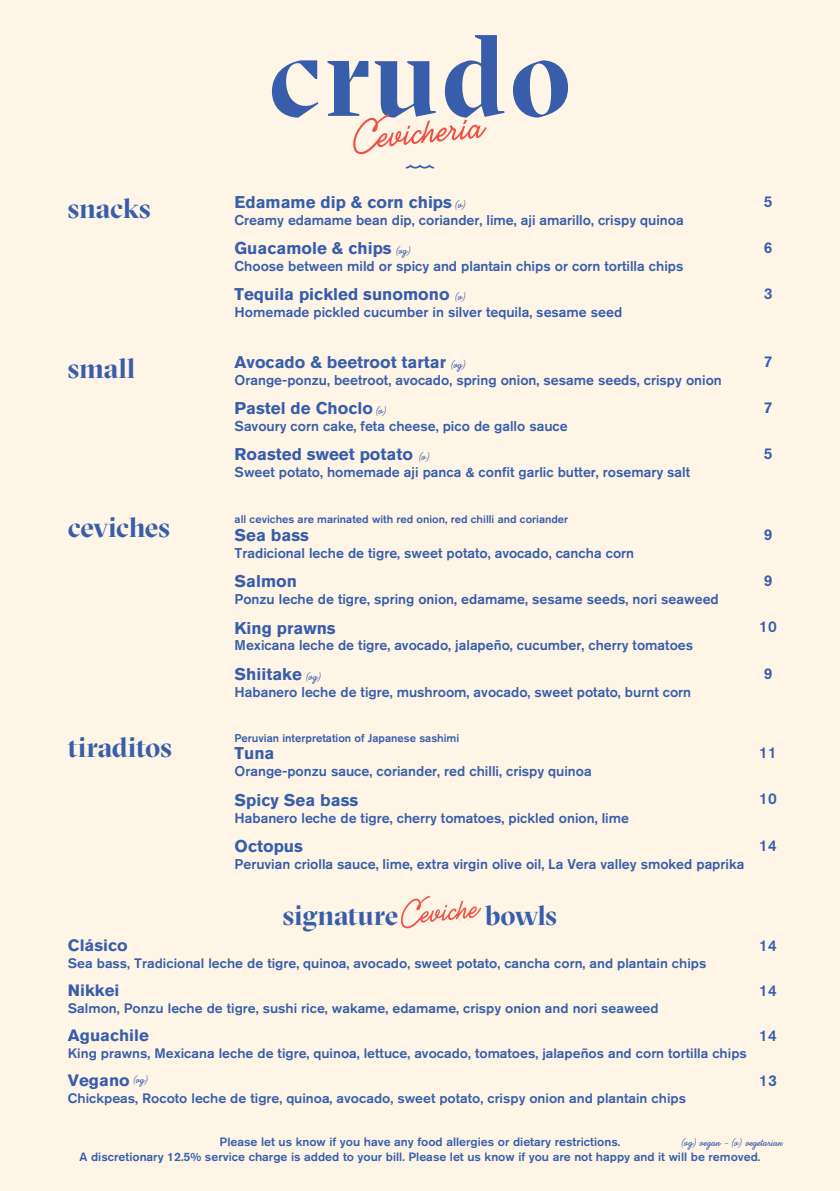
<style>
.page{position:relative;width:840px;height:1191px;background:#fff}
.page>*{position:absolute;margin:0;border:0;box-sizing:border-box;transform-origin:0 0}
.t1{font:700 28.2px "GT Sectra Display";letter-spacing:-.005em;color:#385eab}
.t2{font:700 28px "GT Sectra Display";letter-spacing:-.005em;color:#385eab}
.t3{font:700 17px "Akzidenz Grotesk Pro";color:#385eab}
.t4{font:700 16.4px "Akzidenz Grotesk Pro";color:#385eab}
.t5{font:500 15.4px "Akzidenz Grotesk Pro";color:#385eab}
.t6{font:500 14px "Akzidenz Grotesk Pro";color:#385eab}
.t7{font:14px "Portuguesa Script";color:#385eab}
.t8{font:500 13.6px "Akzidenz Grotesk Pro";color:#385eab}
.t9{font:13.6px "Portuguesa Script";color:#385eab}
.t10{font:500 12px/14.4px "Akzidenz Grotesk Pro";color:#385eab;text-align:center}
.t11{font:500 11.2px "Akzidenz Grotesk Pro";color:#385eab}
.t12{font:500 11px "Akzidenz Grotesk Pro";color:#385eab}
.s1{color:#2b5fad}
.s2{font-family:"Portuguesa Script";font-weight:400;font-size:14px}
</style>
<div class="page">
<div style="left:0;top:0;width:839px;height:1191px;background:#fef5e6"></div>
<svg style="left:272px;top:60px;width:46px;height:58px"></svg>
<svg style="left:513px;top:60px;width:54px;height:58px"></svg>
<svg style="left:327px;top:35px;width:177px;height:119px"></svg>
<svg style="left:405px;top:165px;width:29px;height:3px"></svg>
<svg style="left:401px;top:895px;width:80px;height:33px"></svg>
<h1 class="t1" style="left:68px;top:190px;width:84px">snacks</h1>
<p class="t3" style="left:234px;top:191px;width:219px">Edamame dip &amp; corn chips</p>
<p class="t5" style="left:763px;top:192px;width:10px">5</p>
<p class="t6" style="left:234px;top:211px;width:450px">Creamy edamame bean dip, coriander, lime, aji amarillo, crispy quinoa</p>
<p class="t7" style="left:455px;top:196px;width:12px">(v)</p>
<p class="t3" style="left:234px;top:237px;width:158px">Guacamole &amp; chips</p>
<p class="t5" style="left:763px;top:238px;width:10px">6</p>
<p class="t6" style="left:234px;top:257px;width:450px">Choose between mild or spicy and plantain chips or corn tortilla chips</p>
<p class="t7" style="left:396px;top:242px;width:16px">(vg)</p>
<p class="t3" style="left:234px;top:283px;width:216px">Tequila pickled sunomono</p>
<p class="t5" style="left:763px;top:284px;width:10px">3</p>
<p class="t6" style="left:234px;top:303px;width:389px">Homemade pickled cucumber in silver tequila, sesame seed</p>
<p class="t7" style="left:455px;top:288px;width:12px">(v)</p>
<h1 class="t1" style="left:68px;top:349px;width:68px">small</h1>
<p class="t3" style="left:234px;top:351px;width:213px">Avocado &amp; beetroot tartar</p>
<p class="t5" style="left:763px;top:351px;width:10px">7</p>
<p class="t6" style="left:234px;top:371px;width:488px">Orange-ponzu, beetroot, avocado, spring onion, sesame seeds, crispy onion</p>
<p class="t7" style="left:451px;top:356px;width:16px">(vg)</p>
<p class="t3" style="left:234px;top:397px;width:140px">Pastel de Choclo</p>
<p class="t5" style="left:763px;top:397px;width:10px">7</p>
<p class="t6" style="left:234px;top:417px;width:334px">Savoury corn cake, feta cheese, pico de gallo sauce</p>
<p class="t7" style="left:376px;top:402px;width:12px">(v)</p>
<p class="t3" style="left:234px;top:443px;width:180px">Roasted sweet potato</p>
<p class="t5" style="left:763px;top:444px;width:10px">5</p>
<p class="t6" style="left:234px;top:463px;width:456px">Sweet potato, homemade aji panca &amp; confit garlic butter, rosemary salt</p>
<p class="t7" style="left:419px;top:448px;width:12px">(v)</p>
<p class="t12" style="left:234px;top:512px;width:335px">all ceviches are marinated with red onion, red chilli and coriander</p>
<h1 class="t1" style="left:68px;top:509px;width:104px">ceviches</h1>
<p class="t3" style="left:234px;top:524px;width:76px">Sea bass</p>
<p class="t6" style="left:234px;top:544px;width:401px">Tradicional leche de tigre, sweet potato, avocado, cancha corn</p>
<p class="t3" style="left:234px;top:570px;width:64px">Salmon</p>
<p class="t6" style="left:234px;top:590px;width:485px">Ponzu leche de tigre, spring onion, edamame, sesame seeds, nori seaweed</p>
<p class="t3" style="left:234px;top:616px;width:103px">King prawns</p>
<p class="t6" style="left:234px;top:636px;width:460px">Mexicana leche de tigre, avocado, jalape<span class="s1">ñ</span>o, cucumber, cherry tomatoes</p>
<p class="t3" style="left:234px;top:662px;width:88px">Shiitake <span class="s2">(vg)</span></p>
<p class="t6" style="left:234px;top:682px;width:458px">Habanero leche de tigre, mushroom, avocado, sweet potato, burnt corn</p>
<p class="t5" style="left:763px;top:525px;width:10px">9</p>
<p class="t5" style="left:763px;top:571px;width:10px">9</p>
<p class="t5" style="left:758px;top:617px;width:19px">10</p>
<p class="t5" style="left:763px;top:663px;width:10px">9</p>
<h1 class="t1" style="left:68px;top:729px;width:106px">tiraditos</h1>
<p class="t11" style="left:234px;top:731px;width:226px">Peruvian interpretation of Japanese sashimi</p>
<p class="t3" style="left:234px;top:742px;width:41px">Tuna</p>
<p class="t6" style="left:234px;top:762px;width:358px">Orange-ponzu sauce, coriander, red chilli, crispy quinoa</p>
<p class="t3" style="left:234px;top:788px;width:125px">Spicy Sea bass</p>
<p class="t6" style="left:234px;top:808px;width:395px">Habanero leche de tigre, cherry tomatoes, pickled onion, lime</p>
<p class="t3" style="left:234px;top:834px;width:70px">Octopus</p>
<p class="t6" style="left:234px;top:854px;width:511px">Peruvian criolla sauce, lime, extra virgin olive oil, La Vera valley smoked paprika</p>
<h2 class="t2" style="left:283px;top:897px;width:117px">signature</h2>
<h2 class="t2" style="left:485px;top:897px;width:73px">bowls</h2>
<p class="t4" style="left:68px;top:935px;width:61px">Clásico</p>
<p class="t8" style="left:68px;top:954px;width:639px">Sea bass, Tradicional leche de tigre, quinoa, avocado, sweet potato, cancha corn, and plantain chips</p>
<p class="t4" style="left:68px;top:980px;width:53px">Nikkei</p>
<p class="t8" style="left:68px;top:999px;width:592px">Salmon, Ponzu leche de tigre, sushi rice, wakame, edamame, crispy onion and nori seaweed</p>
<p class="t4" style="left:68px;top:1025px;width:82px">Aguachile</p>
<p class="t8" style="left:68px;top:1044px;width:680px">King prawns, Mexicana leche de tigre, quinoa, lettuce, avocado, tomatoes, jalapeños and corn tortilla chips</p>
<p class="t5" style="left:758px;top:743px;width:19px">11</p>
<p class="t5" style="left:758px;top:789px;width:19px">10</p>
<p class="t5" style="left:758px;top:835px;width:19px">14</p>
<p class="t5" style="left:758px;top:935px;width:19px">14</p>
<p class="t5" style="left:758px;top:980px;width:19px">14</p>
<p class="t5" style="left:758px;top:1025px;width:19px">14</p>
<p class="t4" style="left:68px;top:1070px;width:63px">Vegano</p>
<p class="t8" style="left:68px;top:1089px;width:619px">Chickpeas, Rocoto leche de tigre, quinoa, avocado, sweet potato, crispy onion and plantain chips</p>
<p class="t9" style="left:133px;top:1071px;width:16px">(vg)</p>
<p class="t5" style="left:758px;top:1070px;width:19px">13</p>
<p class="t7" style="left:681px;top:1133px;width:102px">(vg) vegan - (v) vegetarian</p>
<p class="t10" style="left:79px;top:1134px;width:682px">Please let us know if you have any food allergies or dietary restrictions.<br>A discretionary 12.5% service charge is added to your bill. Please let us know if you are not happy and it will be removed.</p>
</div>
